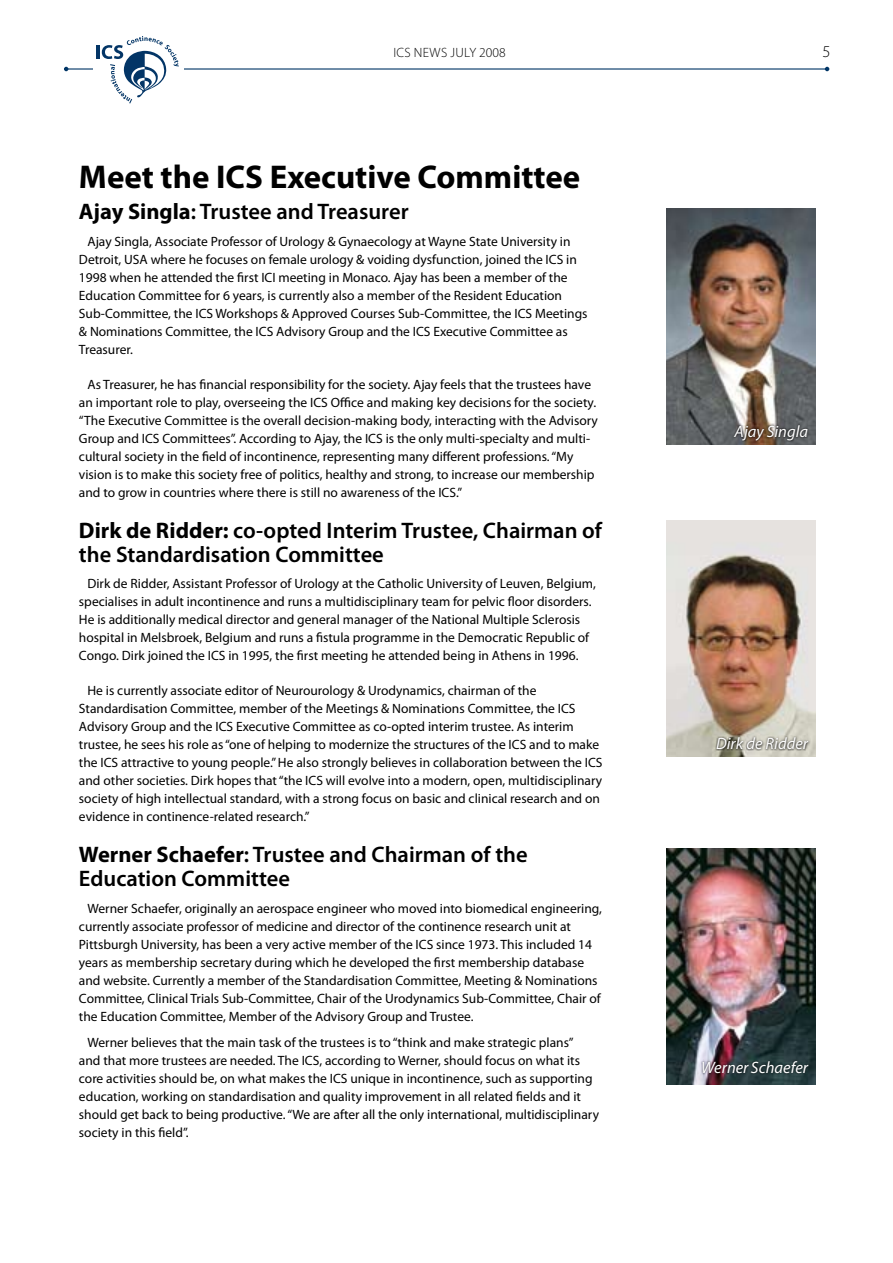
<style>
.page{position:relative;width:893px;height:1263px;background:#fff}
.page>*{position:absolute;margin:0;border:0;box-sizing:border-box;transform-origin:0 0}
.t1{font:700 33px "Myriad Pro";color:#000}
.t2{font:600 22.5px/24px "Myriad Pro";color:#000}
.t3{font:italic 16.5px "Myriad Pro";color:#fff}
.t4{font:300 16.5px "Myriad Pro";color:#000}
.t5{font:13.5px/18px "Myriad Pro";color:#000}
.t6{font:300 13.5px "Myriad Pro";letter-spacing:.02em;color:#000}
.s1{font-weight:700}
</style>
<div class="page">
<img style="left:666px;top:848px;width:149px;height:236px">
<div style="left:701px;top:1059px;width:109px;height:15px;background:#000;opacity:.75"></div>
<img style="left:666px;top:521px;width:149px;height:236px">
<svg style="left:715px;top:736px;width:95px;height:15px"></svg>
<img style="left:666px;top:208px;width:150px;height:236px">
<svg style="left:732px;top:423px;width:77px;height:19px"></svg>
<hr style="left:66px;top:68px;width:761px;height:2px;background:#003566">
<svg style="left:64px;top:67px;width:4px;height:4px"></svg>
<svg style="left:825px;top:67px;width:4px;height:4px"></svg>
<div style="left:93px;top:36px;width:90px;height:68px;background:#fff"></div>
<hr style="left:97px;top:45px;width:3px;height:14px;background:#033566">
<svg style="left:102px;top:36px;width:77px;height:68px"></svg>
<p class="t6" style="left:393px;top:45px;width:114px">ICS NEWS JULY 2008</p>
<p class="t4" style="left:823px;top:42px;width:10px">5</p>
<h1 class="t1" style="left:79px;top:155px;width:503px">Meet the ICS Executive Committee</h1>
<h2 class="t2" style="left:79px;top:199px;width:331px"><span class="s1">Ajay Singla</span>: Trustee and Treasurer</h2>
<p class="t5" style="left:79px;top:232px;width:510px;text-indent:9px">Ajay Singla, Associate Professor of Urology &amp; Gynaecology at Wayne State University in Detroit, USA where he focuses on female urology &amp; voiding dysfunction, joined the ICS in 1998 when he attended the first ICI meeting in Monaco. Ajay has been a member of the Education Committee for 6 years, is currently also a member of the Resident Education Sub-Committee, the ICS Workshops &amp; Approved Courses Sub-Committee, the ICS Meetings &amp; Nominations Committee, the ICS Advisory Group and the ICS Executive Committee as Treasurer.</p>
<p class="t5" style="left:79px;top:375px;width:520px;text-indent:9px">As Treasurer, he has financial responsibility for the society. Ajay feels that the trustees have an important role to play, overseeing the ICS Office and making key decisions for the society. “The Executive Committee is the overall decision-making body, interacting with the Advisory Group and ICS Committees”. According to Ajay, the ICS is the only multi-specialty and multi&shy;cultural society in the field of incontinence, representing many different professions. “My vision is to make this society free of politics, healthy and strong, to increase our membership and to grow in countries where there is still no awareness of the ICS.”</p>
<h2 class="t2" style="left:79px;top:517px;width:525px"><span class="s1">Dirk de Ridder:</span> co-opted Interim Trustee, Chairman of the Standardisation Committee</h2>
<p class="t5" style="left:79px;top:574px;width:518px;text-indent:9px">Dirk de Ridder, Assistant Professor of Urology at the Catholic University of Leuven, Belgium, specialises in adult incontinence and runs a multidisciplinary team for pelvic floor disorders.<br>He is additionally medical director and general manager of the National Multiple Sclerosis hospital in Melsbroek, Belgium and runs a fistula programme in the Democratic Republic of Congo. Dirk joined the ICS in 1995, the first meeting he attended being in Athens in 1996.</p>
<p class="t5" style="left:79px;top:681px;width:525px;text-indent:9px">He is currently associate editor of Neurourology &amp; Urodynamics, chairman of the Standardisation Committee, member of the Meetings &amp; Nominations Committee, the ICS Advisory Group and the ICS Executive Committee as co-opted interim trustee. As interim trustee, he sees his role as “one of helping to modernize the structures of the ICS and to make the ICS attractive to young people.” He also strongly believes in collaboration between the ICS and other societies. Dirk hopes that “the ICS will evolve into a modern, open, multidisciplinary society of high intellectual standard, with a strong focus on basic and clinical research and on evidence in continence-related research.”</p>
<h2 class="t2" style="left:79px;top:842px;width:450px"><span class="s1">Werner Schaefer</span>: Trustee and Chairman of the<br>Education Committee</h2>
<p class="t5" style="left:79px;top:899px;width:525px;text-indent:9px">Werner Schaefer, originally an aerospace engineer who moved into biomedical engineering, currently associate professor of medicine and director of the continence research unit at Pittsburgh University, has been a very active member of the ICS since 1973. This included 14 years as membership secretary during which he developed the first membership database and website. Currently a member of the Standardisation Committee, Meeting &amp; Nominations Committee, Clinical Trials Sub-Committee, Chair of the Urodynamics Sub-Committee, Chair of the Education Committee, Member of the Advisory Group and Trustee.</p>
<p class="t5" style="left:79px;top:1033px;width:522px;text-indent:9px">Werner believes that the main task of the trustees is to “think and make strategic plans”<br>and that more trustees are needed. The ICS, according to Werner, should focus on what its core activities should be, on what makes the ICS unique in incontinence, such as supporting education, working on standardisation and quality improvement in all related fields and it should get back to being productive. “We are after all the only international, multidisciplinary society in this field”.</p>
<p class="t3" style="left:735px;top:421px;width:75px">Ajay Singla</p>
<p class="t3" style="left:716px;top:733px;width:94px">Dirk de Ridder</p>
<p class="t3" style="left:701px;top:1057px;width:109px">Werner Schaefer</p>
</div>
